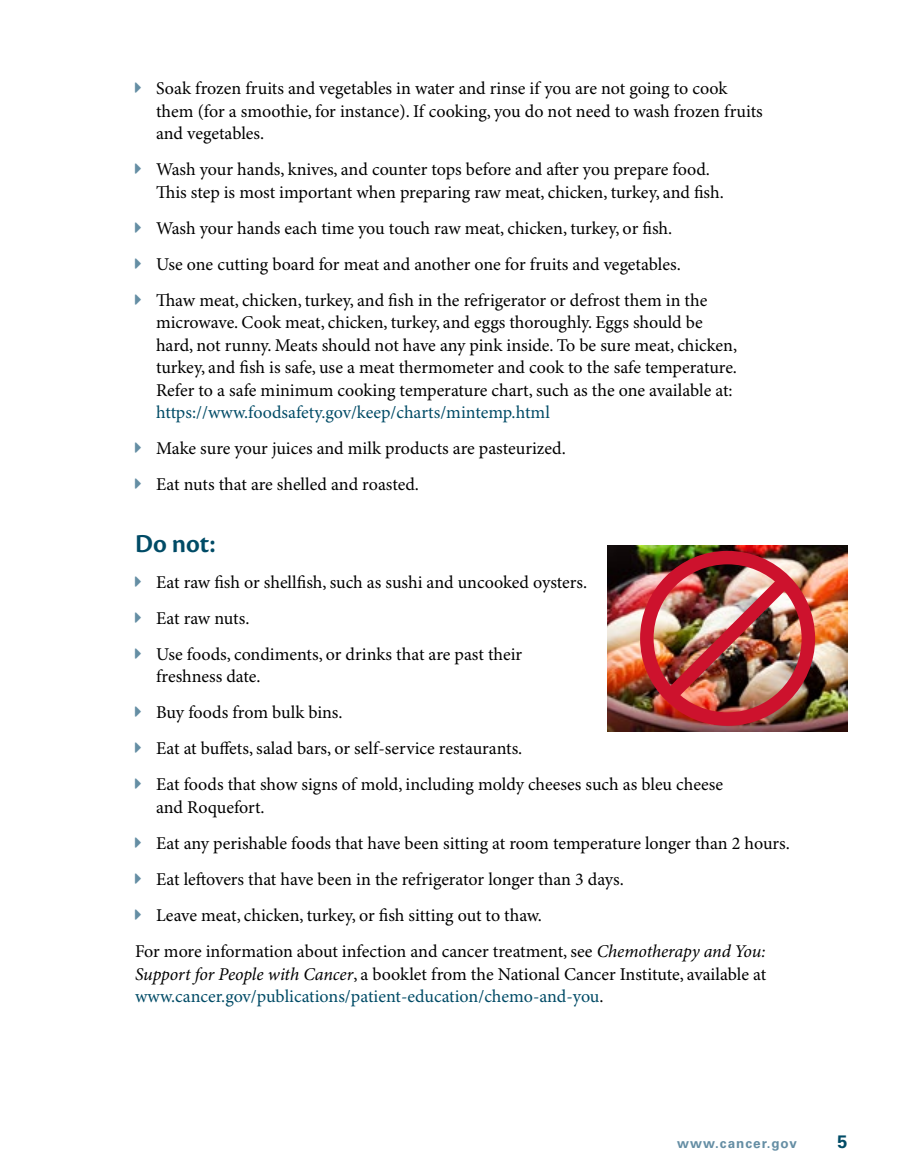
<style>
.page{position:relative;width:905px;height:1175px;background:#fff}
.page>*{position:absolute;margin:0;border:0;box-sizing:border-box;transform-origin:0 0}
.H3_no_TOC{font:600 27px "Cronos Pro";color:#004b66}
.text{font:18px/22.5px "Minion Pro";letter-spacing:-.005em;color:#000}
.t1{font:700 18px "Univers LT Std";color:#004b66}
.t2{font:700 13.5px "Univers LT Std";letter-spacing:.075em;color:#658ea4}
.s1{color:#004b66}
.s2{font-style:italic}
</style>
<div class="page">
<img style="left:608px;top:545px;width:239px;height:186px">
<div style="left:640px;top:551px;width:175px;height:175px;border:14px solid #cd122d;border-radius:50%"></div>
<img style="left:651px;top:562px;width:152px;height:152px">
<p class="text" style="left:156px;top:78px;width:608px">Soak frozen fruits and vegetables in water and rinse if you are not going to cook them (for a smoothie, for instance). If cooking, you do not need to wash frozen fruits and vegetables.</p>
<p class="text" style="left:156px;top:159px;width:569px">Wash your hands, knives, and counter tops before and after you prepare food.<br>This step is most important when preparing raw meat, chicken, turkey, and fish.</p>
<p class="text" style="left:156px;top:217px;width:517px">Wash your hands each time you touch raw meat, chicken, turkey, or fish.</p>
<p class="text" style="left:156px;top:253px;width:526px">Use one cutting board for meat and another one for fruits and vegetables.</p>
<p class="text" style="left:156px;top:289px;width:582px">Thaw meat, chicken, turkey, and fish in the refrigerator or defrost them in the microwave. Cook meat, chicken, turkey, and eggs thoroughly. Eggs should be hard, not runny. Meats should not have any pink inside. To be sure meat, chicken, turkey, and fish is safe, use a meat thermometer and cook to the safe temperature.<br>Refer to a safe minimum cooking temperature chart, such as the one available at: <span class="s1">https://www.foodsafety.gov/keep/charts/mintemp.html</span></p>
<p class="text" style="left:156px;top:438px;width:411px">Make sure your juices and milk products are pasteurized.</p>
<p class="text" style="left:156px;top:474px;width:264px">Eat nuts that are shelled and roasted.</p>
<h3 class="H3_no_TOC" style="left:135px;top:528px;width:82px">Do not:</h3>
<p class="text" style="left:156px;top:571px;width:432px">Eat raw fish or shellfish, such as sushi and uncooked oysters.</p>
<p class="text" style="left:156px;top:607px;width:95px">Eat raw nuts.</p>
<p class="text" style="left:156px;top:643px;width:367px">Use foods, condiments, or drinks that are past their freshness date.</p>
<p class="text" style="left:156px;top:702px;width:188px">Buy foods from bulk bins.</p>
<p class="text" style="left:156px;top:738px;width:368px">Eat at buffets, salad bars, or self-service restaurants.</p>
<p class="text" style="left:156px;top:774px;width:568px">Eat foods that show signs of mold, including moldy cheeses such as bleu cheese and Roquefort.</p>
<p class="text" style="left:156px;top:832px;width:635px">Eat any perishable foods that have been sitting at room temperature longer than 2 hours.</p>
<p class="text" style="left:156px;top:868px;width:469px">Eat leftovers that have been in the refrigerator longer than 3 days.</p>
<p class="text" style="left:156px;top:904px;width:387px">Leave meat, chicken, turkey, or fish sitting out to thaw.</p>
<p class="text" style="left:135px;top:940px;width:632px;text-align:justify">For more information about infection and cancer treatment, see <span class="s2">Chemotherapy and You:<br>Support for People with Cancer</span>, a booklet from the National Cancer Institute, available at <span class="s1">www.cancer.gov/publications/patient-education/chemo-and-you</span>.</p>
<p class="t2" style="left:677px;top:1135px;width:121px">www.cancer.gov</p>
<p class="t1" style="left:837px;top:1131px;width:12px">5</p>
</div>
